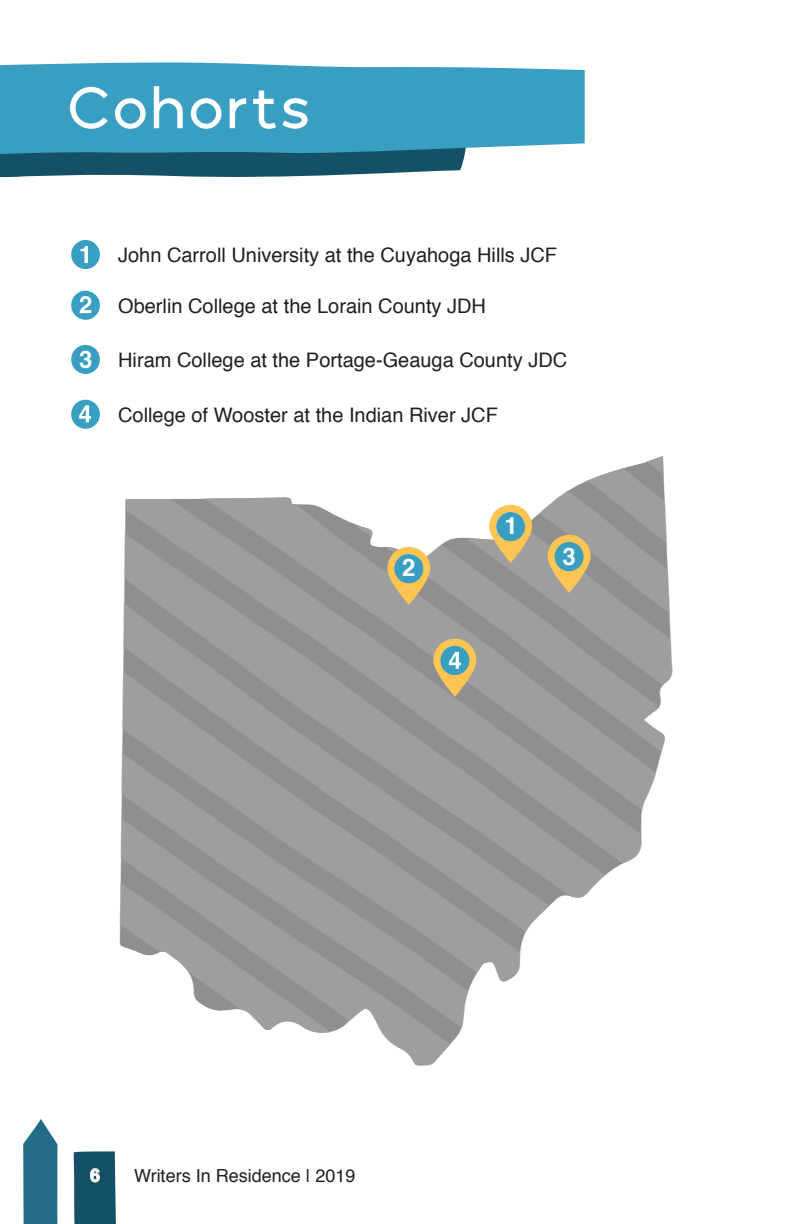
<style>
.page{position:relative;width:792px;height:1224px;background:#fff}
.page>*{position:absolute;margin:0;border:0;box-sizing:border-box;transform-origin:0 0}
.t1{font:60px "Polly";color:#fff}
.t2{font:700 24px "Helvetica";color:#fff}
.t3{font:20px "Helvetica";color:#231f20}
.t4{font:18px "Helvetica";color:#231f20}
.t5{font:700 18px "Helvetica";color:#fff}
</style>
<div class="page">
<svg style="left:23px;top:1119px;width:35px;height:105px;background:#428196"></svg>
<svg style="left:74px;top:1151px;width:42px;height:73px;background:#1f596d"></svg>
<svg style="left:599px;top:810px;width:44px;height:71px;fill:#9e9e9f"></svg>
<svg style="left:560px;top:799px;width:39px;height:99px;background:#9e9e9f"></svg>
<svg style="left:122px;top:499px;width:543px;height:300px;background:#9f9fa0"></svg>
<svg style="left:164px;top:456px;width:508px;height:253px;fill:#9e9e9f"></svg>
<svg style="left:119px;top:740px;width:441px;height:326px;fill:#9e9e9f"></svg>
<svg style="left:489px;top:502px;width:43px;height:61px"></svg>
<div style="left:496px;top:512px;width:29px;height:29px;background:#389fc2;border-radius:50%"></div>
<svg style="left:387px;top:544px;width:43px;height:61px;background:#d7ba81"></svg>
<div style="left:394px;top:554px;width:29px;height:29px;background:#389fc2;border-radius:50%"></div>
<svg style="left:547px;top:532px;width:44px;height:61px;background:#afaf8b"></svg>
<svg style="left:0;top:156px;width:465px;height:22px;background:#34697b"></svg>
<svg style="left:0;top:62px;width:585px;height:94px;background:#42a2c2"></svg>
<div style="left:71px;top:240px;width:29px;height:29px;background:#389fc2;border-radius:50%"></div>
<svg style="left:80px;top:246px;width:8px;height:17px"></svg>
<div style="left:71px;top:291px;width:29px;height:29px;background:#389fc2;border-radius:50%"></div>
<svg style="left:80px;top:296px;width:11px;height:17px"></svg>
<div style="left:71px;top:345px;width:29px;height:29px;background:#389fc2;border-radius:50%"></div>
<svg style="left:80px;top:351px;width:11px;height:17px"></svg>
<div style="left:71px;top:400px;width:29px;height:29px;background:#389fc2;border-radius:50%"></div>
<svg style="left:79px;top:405px;width:12px;height:17px"></svg>
<svg style="left:433px;top:636px;width:44px;height:61px;background:#aeae8a"></svg>
<h1 class="t1" style="left:67px;top:69px;width:246px">Cohorts</h1>
<p class="t3" style="left:118px;top:247px;width:440px">John Carroll University at the Cuyahoga Hills JCF</p>
<p class="t3" style="left:118px;top:297px;width:369px">Oberlin College at the Lorain County JDH</p>
<p class="t3" style="left:118px;top:352px;width:451px">Hiram College at the Portage-Geauga County JDC</p>
<p class="t3" style="left:118px;top:406px;width:381px">College of Wooster at the Indian River JCF</p>
<p class="t2" style="left:402px;top:557px;width:15px">2</p>
<p class="t2" style="left:504px;top:515px;width:15px">1</p>
<p class="t5" style="left:90px;top:1168px;width:12px">6</p>
<p class="t4" style="left:134px;top:1168px;width:223px">Writers In Residence | 2019</p>
</div>
